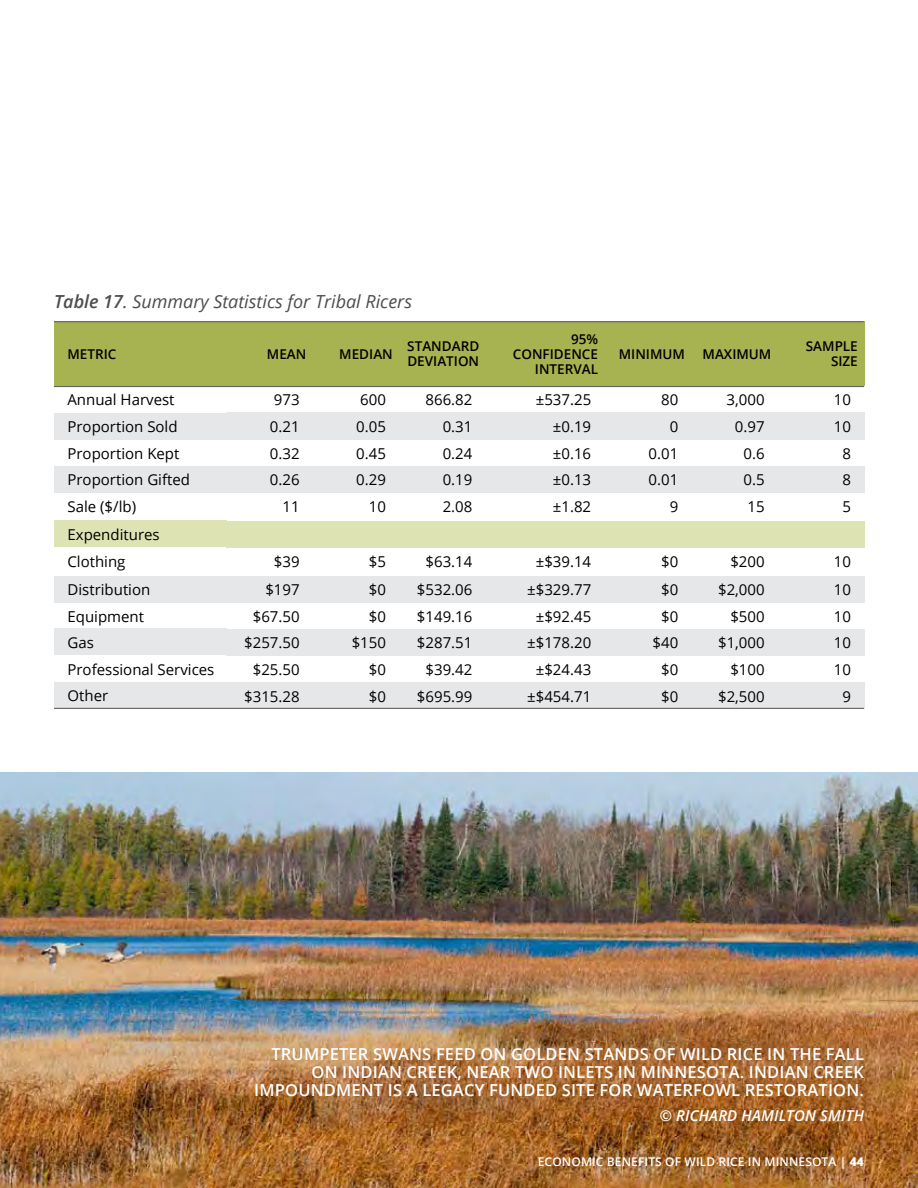
<style>
.page{position:relative;width:918px;height:1188px;background:#fff}
.page>*{position:absolute;margin:0;border:0;box-sizing:border-box;transform-origin:0 0}
.t1{font:italic 18px "Open Sans";color:#4d4d4f}
.t2{font:600 16.5px/18px "Open Sans";letter-spacing:.01em;color:#fff;text-align:right}
.t3{font:15px/26.5px "Open Sans";color:#000;text-align:center}
.t4{font:italic 600 15px "Open Sans";letter-spacing:.01em;color:#fff}
.t5{font:600 13.5px/15px "Open Sans";color:#000;text-align:right}
.t6{font:600 12px "Open Sans";letter-spacing:.01em;color:#fff}
.s1{font-weight:600}
.s2{font-weight:800}
</style>
<div class="page">
<img style="left:0;top:773px;width:918px;height:415px">
<div style="left:54px;top:321px;width:173px;height:65px;background:#a7b250"></div>
<div style="left:227px;top:321px;width:86px;height:65px;background:#a7b250"></div>
<div style="left:313px;top:321px;width:87px;height:65px;background:#a7b250"></div>
<div style="left:400px;top:321px;width:86px;height:65px;background:#a7b250"></div>
<div style="left:486px;top:321px;width:119px;height:65px;background:#a7b250"></div>
<div style="left:605px;top:321px;width:87px;height:65px;background:#a7b250"></div>
<div style="left:692px;top:321px;width:86px;height:65px;background:#a7b250"></div>
<div style="left:778px;top:321px;width:87px;height:65px;background:#a7b250"></div>
<div style="left:54px;top:413px;width:173px;height:27px;background:#e6e7e8"></div>
<div style="left:227px;top:413px;width:86px;height:27px;background:#e6e7e8"></div>
<div style="left:54px;top:466px;width:173px;height:26px;background:#e6e7e8"></div>
<div style="left:227px;top:466px;width:86px;height:27px;background:#e6e7e8"></div>
<div style="left:54px;top:576px;width:173px;height:27px;background:#e6e7e8"></div>
<div style="left:227px;top:576px;width:86px;height:27px;background:#e6e7e8"></div>
<div style="left:54px;top:628px;width:173px;height:27px;background:#e6e7e8"></div>
<div style="left:54px;top:682px;width:173px;height:27px;background:#e6e7e8"></div>
<div style="left:227px;top:629px;width:86px;height:27px;background:#e6e7e8"></div>
<div style="left:227px;top:682px;width:86px;height:27px;background:#e6e7e8"></div>
<div style="left:54px;top:520px;width:173px;height:27px;background:#dde3b2"></div>
<div style="left:227px;top:521px;width:86px;height:27px;background:#dde3b2"></div>
<div style="left:313px;top:413px;width:87px;height:27px;background:#e6e7e8"></div>
<div style="left:313px;top:466px;width:87px;height:27px;background:#e6e7e8"></div>
<div style="left:313px;top:576px;width:87px;height:27px;background:#e6e7e8"></div>
<div style="left:313px;top:629px;width:87px;height:27px;background:#e6e7e8"></div>
<div style="left:313px;top:682px;width:87px;height:27px;background:#e6e7e8"></div>
<div style="left:313px;top:521px;width:87px;height:27px;background:#dde3b2"></div>
<div style="left:400px;top:413px;width:86px;height:27px;background:#e6e7e8"></div>
<div style="left:400px;top:466px;width:86px;height:27px;background:#e6e7e8"></div>
<div style="left:400px;top:576px;width:86px;height:27px;background:#e6e7e8"></div>
<div style="left:400px;top:629px;width:86px;height:27px;background:#e6e7e8"></div>
<div style="left:400px;top:682px;width:86px;height:27px;background:#e6e7e8"></div>
<div style="left:400px;top:521px;width:86px;height:27px;background:#dde3b2"></div>
<div style="left:486px;top:413px;width:119px;height:27px;background:#e6e7e8"></div>
<div style="left:486px;top:466px;width:119px;height:27px;background:#e6e7e8"></div>
<div style="left:486px;top:576px;width:119px;height:27px;background:#e6e7e8"></div>
<div style="left:486px;top:629px;width:119px;height:27px;background:#e6e7e8"></div>
<div style="left:486px;top:682px;width:119px;height:27px;background:#e6e7e8"></div>
<div style="left:486px;top:521px;width:119px;height:27px;background:#dde3b2"></div>
<div style="left:605px;top:413px;width:87px;height:27px;background:#e6e7e8"></div>
<div style="left:605px;top:466px;width:87px;height:27px;background:#e6e7e8"></div>
<div style="left:605px;top:576px;width:87px;height:27px;background:#e6e7e8"></div>
<div style="left:605px;top:629px;width:87px;height:27px;background:#e6e7e8"></div>
<div style="left:605px;top:682px;width:87px;height:27px;background:#e6e7e8"></div>
<div style="left:605px;top:521px;width:87px;height:27px;background:#dde3b2"></div>
<div style="left:692px;top:413px;width:86px;height:27px;background:#e6e7e8"></div>
<div style="left:692px;top:466px;width:86px;height:27px;background:#e6e7e8"></div>
<div style="left:692px;top:576px;width:86px;height:27px;background:#e6e7e8"></div>
<div style="left:692px;top:629px;width:86px;height:27px;background:#e6e7e8"></div>
<div style="left:692px;top:682px;width:86px;height:27px;background:#e6e7e8"></div>
<div style="left:692px;top:521px;width:86px;height:27px;background:#dde3b2"></div>
<div style="left:778px;top:413px;width:87px;height:27px;background:#e6e7e8"></div>
<div style="left:778px;top:466px;width:87px;height:27px;background:#e6e7e8"></div>
<div style="left:778px;top:576px;width:87px;height:27px;background:#e6e7e8"></div>
<div style="left:778px;top:629px;width:87px;height:27px;background:#e6e7e8"></div>
<div style="left:778px;top:682px;width:87px;height:27px;background:#e6e7e8"></div>
<div style="left:778px;top:521px;width:87px;height:27px;background:#dde3b2"></div>
<hr style="left:54px;top:386px;width:810px;height:1px;background:#636466">
<hr style="left:54px;top:321px;width:810px;height:1px;background:#636466">
<hr style="left:54px;top:708px;width:810px;height:1px;background:#636466">
<p class="t1" style="left:54px;top:289px;width:360px"><span class="s1">Table 17</span>. Summary Statistics for Tribal Ricers</p>
<p class="t5" style="left:68px;top:346px;width:50px">METRIC</p>
<p class="t5" style="left:267px;top:346px;width:41px">MEAN</p>
<p class="t5" style="left:339px;top:346px;width:55px">MEDIAN</p>
<p class="t5" style="left:407px;top:339px;width:73px;text-align:left">STANDARD<br>DEVIATION</p>
<p class="t5" style="left:513px;top:331px;width:87px">95%<br>CONFIDENCE<br>INTERVAL</p>
<p class="t3" style="left:68px;top:386px;width:113px;text-align:left">Annual Harvest<br>Proportion Sold<br>Proportion Kept</p>
<p class="t3" style="left:270px;top:386px;width:31px;text-align:justify">973<br>0.21<br>0.32</p>
<p class="t3" style="left:68px;top:466px;width:124px;text-align:left">Proportion Gifted<br>Sale ($/lb)</p>
<p class="t3" style="left:270px;top:466px;width:31px;line-height:27px;text-align:right">0.26<br>11</p>
<p class="t3" style="left:68px;top:520px;width:94px">Expenditures</p>
<p class="t3" style="left:68px;top:548px;width:60px">Clothing</p>
<p class="t3" style="left:274px;top:548px;width:27px">$39</p>
<p class="t3" style="left:68px;top:576px;width:84px;text-align:left">Distribution<br>Equipment</p>
<p class="t3" style="left:253px;top:576px;width:48px;line-height:27px;text-align:right">$197 $67.50</p>
<p class="t3" style="left:68px;top:628px;width:148px;text-align:left">Gas<br>Professional Services<br>Other</p>
<p class="t3" style="left:244px;top:629px;width:57px">$257.50 $25.50 $315.28</p>
<p class="t3" style="left:356px;top:386px;width:31px;text-align:right">600<br>0.05<br>0.45<br>0.29<br>10</p>
<p class="t3" style="left:369px;top:548px;width:19px;line-height:27.6px;text-align:justify">$5 $0 $0</p>
<p class="t3" style="left:369px;top:629px;width:19px;text-align:justify;text-indent:-17px">$150 $0 $0</p>
<p class="t3" style="left:443px;top:386px;width:31px;text-align:justify;text-indent:-17px">866.82<br>0.31<br>0.24<br>0.19<br>2.08</p>
<p class="t3" style="left:417px;top:548px;width:57px;line-height:27.6px">$63.14 $532.06 $149.16</p>
<p class="t3" style="left:417px;top:629px;width:57px">$287.51 $39.42 $695.99</p>
<p class="t3" style="left:553px;top:386px;width:40px;text-align:justify;text-indent:-17px">±537.25 ±0.19 ±0.16 ±0.13 ±1.82</p>
<p class="t3" style="left:527px;top:548px;width:66px;line-height:27.6px">±$39.14 ±$329.77 ±$92.45</p>
<p class="t3" style="left:527px;top:629px;width:66px">±$178.20 ±$24.43 ±$454.71</p>
<p class="t5" style="left:619px;top:346px;width:68px">MINIMUM</p>
<p class="t5" style="left:703px;top:346px;width:70px">MAXIMUM</p>
<p class="t5" style="left:806px;top:339px;width:53px">SAMPLE<br>SIZE</p>
<p class="t3" style="left:649px;top:386px;width:31px;text-align:right">80<br>0<br>0.01<br>0.01<br>9</p>
<p class="t3" style="left:661px;top:548px;width:19px;line-height:27.6px;text-align:justify">$0 $0 $0</p>
<p class="t3" style="left:653px;top:629px;width:27px">$40 $0 $0</p>
<p class="t3" style="left:727px;top:386px;width:39px;text-align:right">3,000<br>0.97<br>0.6<br>0.5<br>15</p>
<p class="t3" style="left:718px;top:548px;width:48px;line-height:27.6px;text-align:right">$200 $2,000 $500</p>
<p class="t3" style="left:718px;top:629px;width:48px;text-align:right">$1,000 $100 $2,500</p>
<p class="t3" style="left:834px;top:386px;width:19px">10<br>10<br>8<br>8<br>5</p>
<p class="t3" style="left:834px;top:548px;width:19px;line-height:27.6px;text-align:justify">10<br>10<br>10</p>
<p class="t3" style="left:834px;top:629px;width:19px">10<br>10<br>9</p>
<p class="t2" style="left:254px;top:1045px;width:611px">TRUMPETER SWANS FEED ON GOLDEN STANDS OF WILD RICE IN THE FALL<br>ON INDIAN CREEK, NEAR TWO INLETS IN MINNESOTA. INDIAN CREEK<br>IMPOUNDMENT IS A LEGACY FUNDED SITE FOR WATERFOWL RESTORATION.</p>
<p class="t4" style="left:659px;top:1105px;width:206px">© RICHARD HAMILTON SMITH</p>
<p class="t6" style="left:538px;top:1153px;width:328px">ECONOMIC BENEFITS OF WILD RICE IN MINNESOTA | <span class="s2">44</span></p>
</div>
